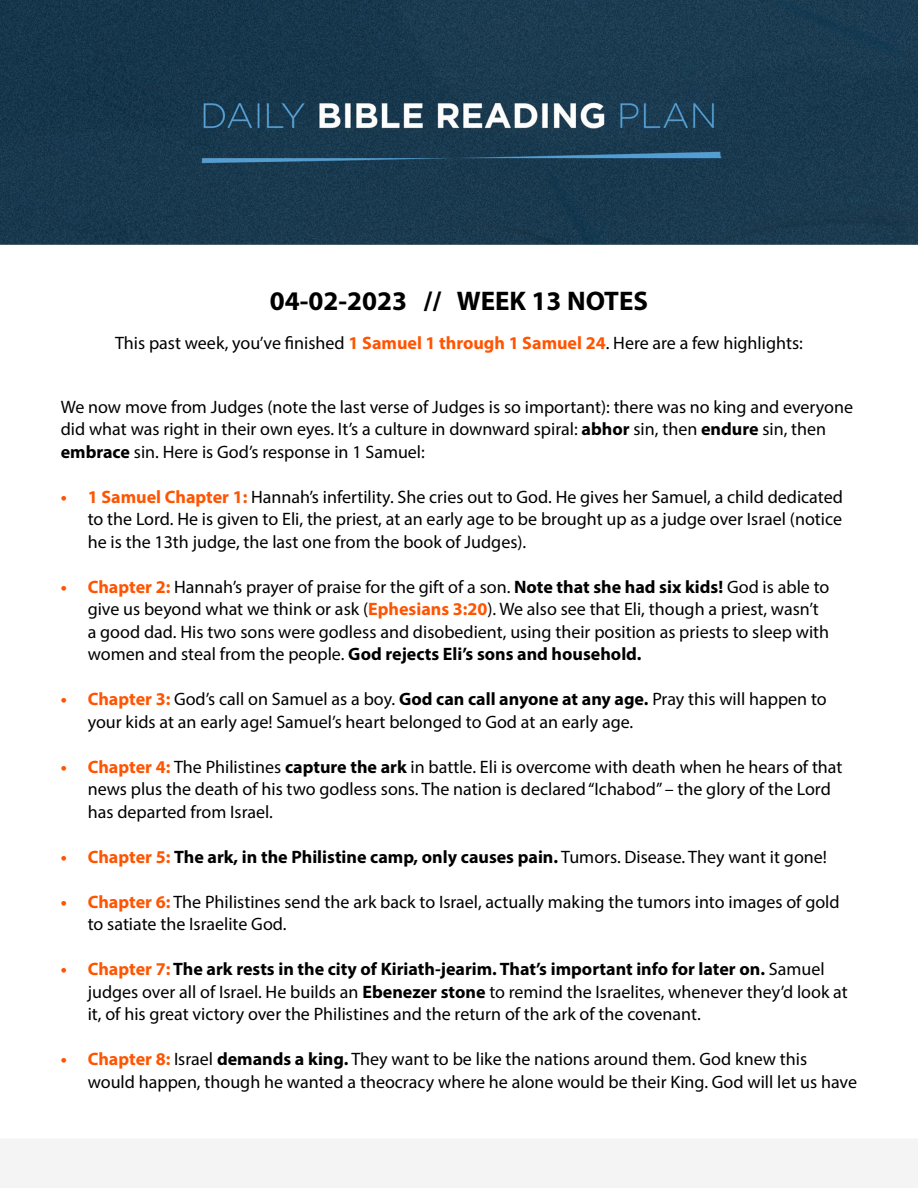
<style>
.page{position:relative;width:918px;height:1188px;background:#fff}
.page>*{position:absolute;margin:0;border:0;box-sizing:border-box;transform-origin:0 0}
.t1{font:700 27px "Myriad Pro";color:#000}
.t2{font:18px/22.5px "Myriad Pro";color:#000}
.t3{font:700 18px "Myriad Pro";color:#000}
.s1{font-weight:700;color:#ff5400}
.s2{font-weight:700}
.s3{color:#ff5400}
.s4{font-weight:400}
</style>
<div class="page">
<img style="left:0;top:0;width:918px;height:1188px">
<p class="t1" style="left:270px;top:283px;width:380px">04-02-2023 // WEEK 13 NOTES</p>
<p class="t2" style="left:115px;top:332px;width:689px">This past week, you’ve finished <span class="s1">1 Samuel 1 through 1 Samuel 24</span>. Here are a few highlights:</p>
<p class="t2" style="left:61px;top:395px;width:794px">We now move from Judges (note the last verse of Judges is so important): there was no king and everyone did what was right in their own eyes. It’s a culture in downward spiral: <span class="s2">abhor</span> sin, then <span class="s2">endure</span> sin, then <span class="s2">embrace</span> sin. Here is God’s response in 1 Samuel:</p>
<p class="t2" style="left:88px;top:485px;width:757px;text-align:justify;text-indent:-27px"><span class="s1">• 1 Samuel Chapter 1:</span> Hannah’s infertility. She cries out to God. He gives her Samuel, a child dedicated to the Lord. He is given to Eli, the priest, at an early age to be brought up as a judge over Israel (notice he is the 13th judge, the last one from the book of Judges).</p>
<p class="t2" style="left:88px;top:575px;width:743px;text-indent:-27px"><span class="s1">• Chapter 2:</span> Hannah’s prayer of praise for the gift of a son. <span class="s2">Note that she had six kids!</span> God is able to give us beyond what we think or ask (<span class="s1">Ephesians 3:20</span>). We also see that Eli, though a priest, wasn’t a good dad. His two sons were godless and disobedient, using their position as priests to sleep with women and steal from the people. <span class="s2">God rejects Eli’s sons and household.</span></p>
<p class="t2" style="left:88px;top:687px;width:741px;text-indent:-27px"><span class="s1">• Chapter 3:</span> God’s call on Samuel as a boy. <span class="s2">God can call anyone at any age.</span> Pray this will happen to your kids at an early age! Samuel’s heart belonged to God at an early age.</p>
<p class="t2" style="left:88px;top:755px;width:756px;text-indent:-27px"><span class="s1">• Chapter 4:</span> The Philistines <span class="s2">capture the ark</span> in battle. Eli is overcome with death when he hears of that news plus the death of his two godless sons. The nation is declared “Ichabod” – the glory of the Lord has departed from Israel.</p>
<p class="t3" style="left:61px;top:845px;width:768px"><span class="s3">• Chapter 5:</span> The ark, in the Philistine camp, only causes pain. <span class="s4">Tumors. Disease. They want it gone!</span></p>
<p class="t2" style="left:88px;top:890px;width:753px;text-indent:-27px"><span class="s1">• Chapter 6:</span> The Philistines send the ark back to Israel, actually making the tumors into images of gold to satiate the Israelite God.</p>
<p class="t2" style="left:88px;top:957px;width:762px;text-indent:-27px"><span class="s1">• Chapter 7:</span> <span class="s2">The ark rests in the city of Kiriath-jearim. That’s important info for later on.</span> Samuel judges over all of Israel. He builds an <span class="s2">Ebenezer stone</span> to remind the Israelites, whenever they’d look at it, of his great victory over the Philistines and the return of the ark of the covenant.</p>
<p class="t2" style="left:88px;top:1047px;width:771px;text-indent:-27px"><span class="s1">• Chapter 8:</span> Israel <span class="s2">demands a king.</span> They want to be like the nations around them. God knew this would happen, though he wanted a theocracy where he alone would be their King. God will let us have</p>
</div>
